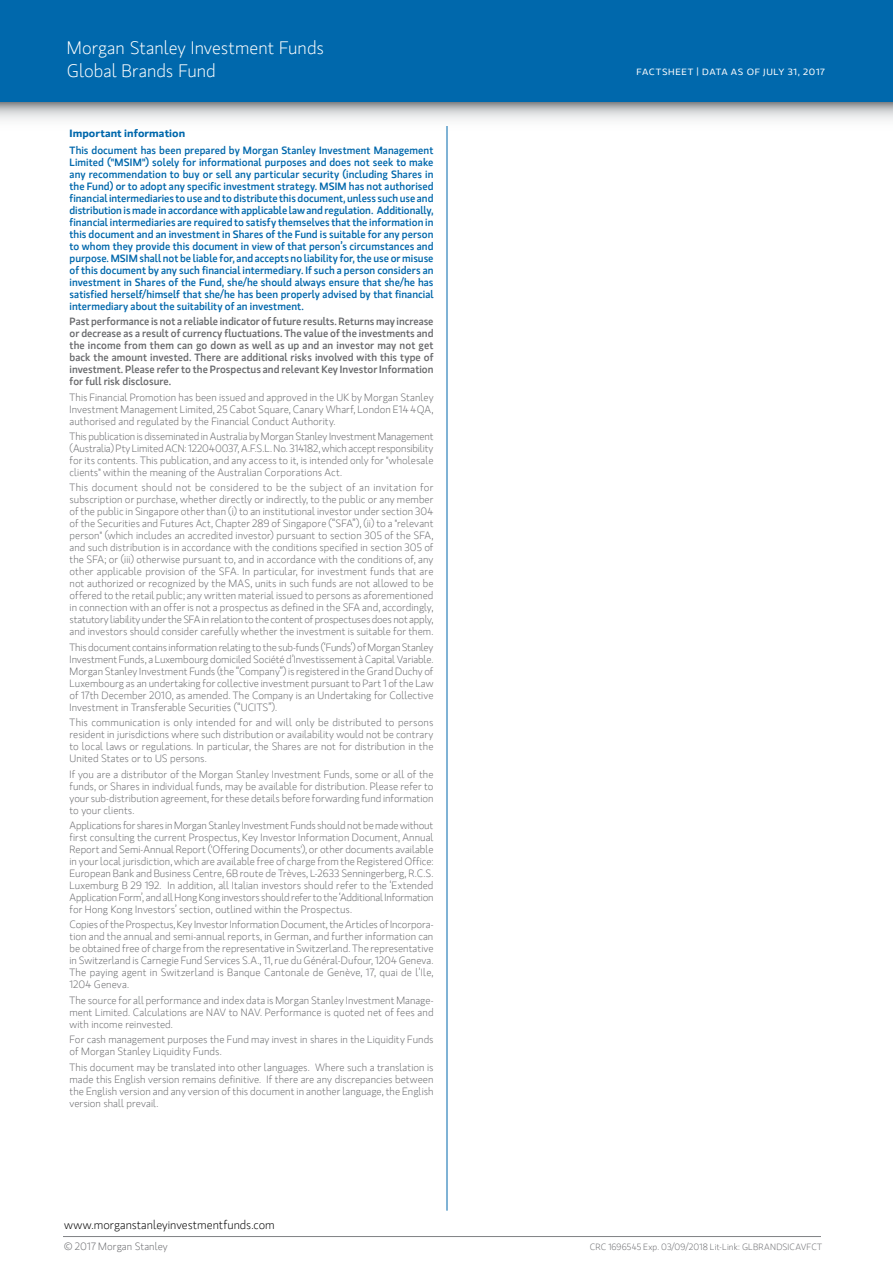
<style>
.page{position:relative;width:893px;height:1263px;background:#fff}
.page>*{position:absolute;margin:0;border:0;box-sizing:border-box;transform-origin:0 0}
.t1{font:300 18px/22.5px "MS Gloriola II Std";color:#fff}
.t2{font:300 12px "MS Gloriola II Std";color:#000}
.t3{font:300 10.5px/12px "MS Gloriola II Std";letter-spacing:.005em;color:#696a6d;text-align:justify}
.t4{font:500 10.5px/12px "MS Gloriola II Std";letter-spacing:.005em;color:#0068ac;text-align:justify}
.t5{font:500 10.5px/12px "MS Gloriola II Std";color:#696a6d;text-align:justify}
.t6{font:700 10.5px "MS Gloriola II Std";color:#0068ac;scale:1.1 1}
.t7{font:300 9px "MS Gloriola II Std";letter-spacing:.015em;color:#696a6d}
.t8{font:9px "MS Gloriola II Std";letter-spacing:.07em;color:#fff;scale:1.1 1}
</style>
<div class="page">
<div style="left:0;top:0;width:893px;height:102px;background:#0068ac"></div>
<svg style="left:1px;top:102px;width:892px;height:36px"></svg>
<hr style="left:63px;top:1236px;width:758px;height:1px;background:#808285">
<hr style="left:447px;top:126px;width:1px;height:1085px;background:#0068ac">
<svg style="left:0;top:102px;width:1px;height:18px"></svg>
<h1 class="t1" style="left:67px;top:36px;width:258px">Morgan Stanley Investment Funds<br>Global Brands Fund</h1>
<p class="t6" style="left:70px;top:126px;width:107px">Important information</p>
<p class="t4" style="left:70px;top:144px;width:365px">This document has been prepared by Morgan Stanley Investment Management Limited ("MSIM") solely for informational purposes and does not seek to make any recommendation to buy or sell any particular security (including Shares in the Fund) or to adopt any specific investment strategy. MSIM has not authorised financial intermediaries to use and to distribute this document, unless such use and distribution is made in accordance with applicable law and regulation. Additionally, financial intermediaries are required to satisfy themselves that the information in this document and an investment in Shares of the Fund is suitable for any person to whom they provide this document in view of that person’s circumstances and purpose. MSIM shall not be liable for, and accepts no liability for, the use or misuse of this document by any such financial intermediary. If such a person considers an investment in Shares of the Fund, she/he should always ensure that she/he has satisfied herself/himself that she/he has been properly advised by that financial intermediary about the suitability of an investment.</p>
<p class="t5" style="left:70px;top:315px;width:366px">Past performance is not a reliable indicator of future results. Returns may increase or decrease as a result of currency fluctuations. The value of the investments and the income from them can go down as well as up and an investor may not get back the amount invested. There are additional risks involved with this type of investment. Please refer to the Prospectus and relevant Key Investor Information for full risk disclosure.</p>
<p class="t3" style="left:70px;top:391px;width:366px">This Financial Promotion has been issued and approved in the UK by Morgan Stanley Investment Management Limited, 25 Cabot Square, Canary Wharf, London E14 4QA, authorised and regulated by the Financial Conduct Authority.</p>
<p class="t3" style="left:70px;top:430px;width:365px">This publication is disseminated in Australia by Morgan Stanley Investment Management (Australia) Pty Limited ACN: 122040037, A.F.S.L. No. 314182, which accept responsibility for its contents. This publication, and any access to it, is intended only for "wholesale clients" within the meaning of the Australian Corporations Act.</p>
<p class="t3" style="left:70px;top:482px;width:365px">This document should not be considered to be the subject of an invitation for subscription or purchase, whether directly or indirectly, to the public or any member of the public in Singapore other than (i) to an institutional investor under section 304 of the Securities and Futures Act, Chapter 289 of Singapore (“SFA”), (ii) to a "relevant person" (which includes an accredited investor) pursuant to section 305 of the SFA, and such distribution is in accordance with the conditions specified in section 305 of the SFA; or (iii) otherwise pursuant to, and in accordance with the conditions of, any other applicable provision of the SFA. In particular, for investment funds that are not authorized or recognized by the MAS, units in such funds are not allowed to be offered to the retail public; any written material issued to persons as aforementioned in connection with an offer is not a prospectus as defined in the SFA and, accordingly, statutory liability under the SFA in relation to the content of prospectuses does not apply, and investors should consider carefully whether the investment is suitable for them.</p>
<p class="t3" style="left:70px;top:641px;width:366px">This document contains information relating to the sub-funds (‘Funds’) of Morgan Stanley Investment Funds, a Luxembourg domiciled Société d’Investissement à Capital Variable.<br>Morgan Stanley Investment Funds (the “Company”) is registered in the Grand Duchy of Luxembourg as an undertaking for collective investment pursuant to Part 1 of the Law of 17th December 2010, as amended. The Company is an Undertaking for Collective Investment in Transferable Securities (“UCITS”).</p>
<p class="t3" style="left:70px;top:716px;width:365px">This communication is only intended for and will only be distributed to persons resident in jurisdictions where such distribution or availability would not be contrary to local laws or regulations. In particular, the Shares are not for distribution in the United States or to US persons.</p>
<p class="t3" style="left:70px;top:768px;width:365px">If you are a distributor of the Morgan Stanley Investment Funds, some or all of the funds, or Shares in individual funds, may be available for distribution. Please refer to your sub-distribution agreement, for these details before forwarding fund information to your clients.</p>
<p class="t3" style="left:70px;top:819px;width:366px">Applications for shares in Morgan Stanley Investment Funds should not be made without first consulting the current Prospectus, Key Investor Information Document, Annual Report and Semi-Annual Report ('Offering Documents'), or other documents available in your local jurisdiction, which are available free of charge from the Registered Office:<br>European Bank and Business Centre, 6B route de Trèves, L-2633 Senningerberg, R.C.S.<br>Luxemburg B 29 192. In addition, all Italian investors should refer to the ‘Extended Application Form’, and all Hong Kong investors should refer to the ‘Additional Information for Hong Kong Investors’ section, outlined within the Prospectus.</p>
<p class="t3" style="left:70px;top:918px;width:365px">Copies of the Prospectus, Key Investor Information Document, the Articles of Incorpora&shy;tion and the annual and semi-annual reports, in German, and further information can be obtained free of charge from the representative in Switzerland. The representative in Switzerland is Carnegie Fund Services S.A., 11, rue du Général-Dufour, 1204 Geneva.<br>The paying agent in Switzerland is Banque Cantonale de Genève, 17, quai de l’Ile, 1204 Geneva.</p>
<p class="t3" style="left:70px;top:994px;width:366px">The source for all performance and index data is Morgan Stanley Investment Manage&shy;ment Limited. Calculations are NAV to NAV. Performance is quoted net of fees and with income reinvested.</p>
<p class="t3" style="left:70px;top:1033px;width:366px">For cash management purposes the Fund may invest in shares in the Liquidity Funds of Morgan Stanley Liquidity Funds.</p>
<p class="t3" style="left:70px;top:1061px;width:365px">This document may be translated into other languages. Where such a translation is made this English version remains definitive. If there are any discrepancies between the English version and any version of this document in another language, the English version shall prevail.</p>
<p class="t2" style="left:64px;top:1216px;width:212px">www.morganstanleyinvestmentfunds.com</p>
<p class="t8" style="left:637px;top:66px;width:173px">FACTSHEET | DATA AS OF July 31, 2017</p>
<p class="t3" style="left:64px;top:1240px;width:105px">© 2017 Morgan Stanley</p>
<p class="t7" style="left:590px;top:1240px;width:234px">CRC 1696545 Exp. 03/09/2018 Lit-Link: GLBRANDSICAVFCT</p>
</div>
